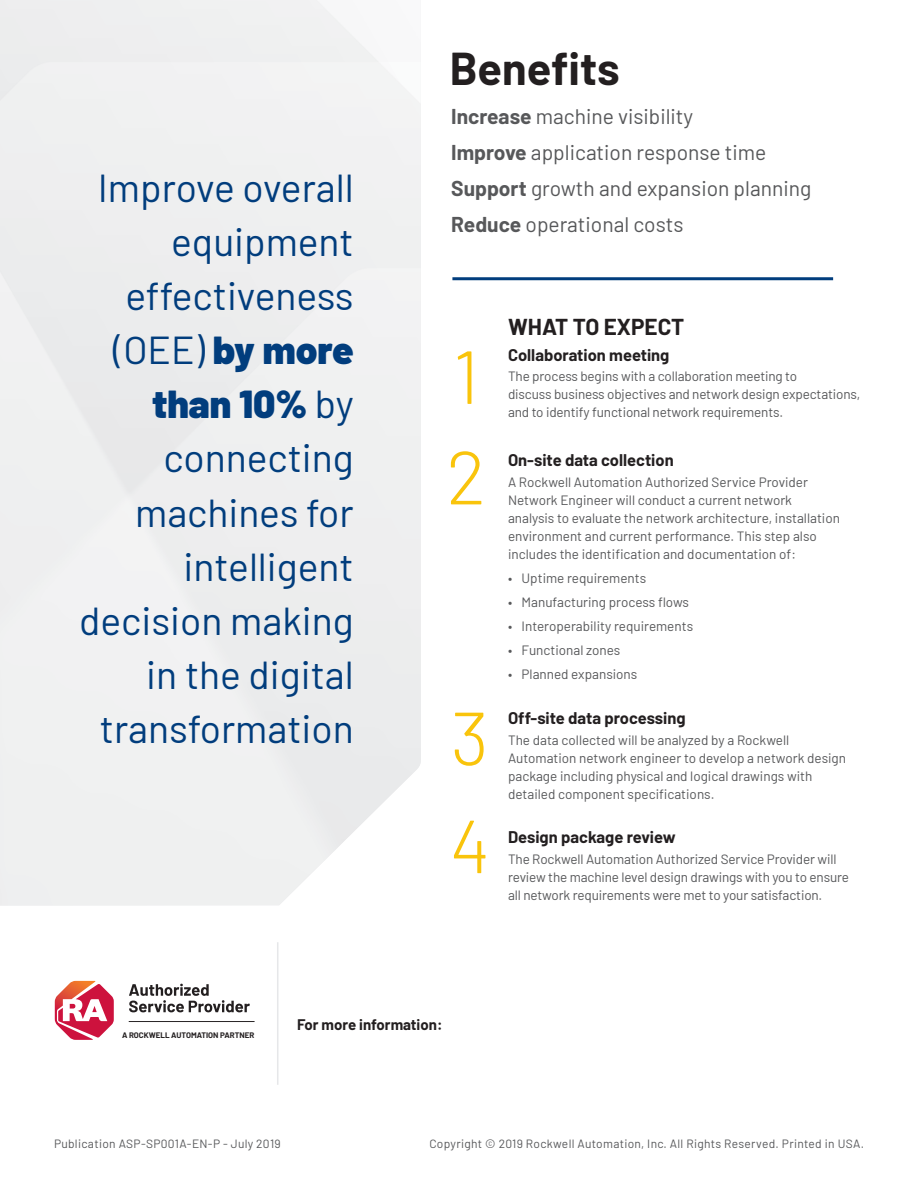
<style>
.page{position:relative;width:918px;height:1188px;background:#fff}
.page>*{position:absolute;margin:0;border:0;box-sizing:border-box;transform-origin:0 0}
.Headline{font:300 75px "Barlow";color:#f9c40c}
.Header__6__words{font:700 45px "Barlow";color:#231f20}
.Callout{font:39px/54px "Barlow";color:#013d7d;text-align:right}
.Headline-2{font:700 22.5px "Barlow";color:#231f20}
.Callout-2{font:21px "Barlow";color:#57585a}
.Body{font:700 16.5px "Barlow";color:#231f20}
.t1{font:700 15px "Barlow";color:#231f20}
.Body-2{font:13.5px/18px "Barlow";letter-spacing:-.005em;color:#57585a}
.t2{font:12px "Barlow";letter-spacing:.025em;color:#57585a}
.t3{font:700 7.95px "Barlow";color:#231f20}
.s1{font-weight:900}
.s2{font-weight:700}
.s3{font-style:inherit}
</style>
<div class="page">
<hr style="left:452px;top:277px;width:381px;height:3px;background:#013d7d">
<svg style="left:55px;top:981px;width:59px;height:59px"></svg>
<hr style="left:129px;top:1021px;width:126px;height:1px;background:#231f20">
<svg style="left:129px;top:984px;width:121px;height:28px"></svg>
<hr style="left:277px;top:942px;width:1px;height:143px;background:#e6e7e9">
<p class="Callout" style="left:79px;top:158px;width:276px">Improve overall equipment effectiveness (OEE) <span class="s1">by more than 10%</span> by connecting machines for intelligent decision making in the digital transformation</p>
<p class="Header__6__words" style="left:450px;top:36px;width:172px">Benefits</p>
<p class="Callout-2" style="left:451px;top:102px;width:244px"><span class="s2">Increase</span> machine visibility</p>
<p class="Callout-2" style="left:451px;top:138px;width:317px"><span class="s2">Improve</span> application response time</p>
<p class="Callout-2" style="left:451px;top:174px;width:362px"><span class="s2">Support</span> growth and expansion planning</p>
<p class="Callout-2" style="left:451px;top:210px;width:234px"><span class="s2">Reduce</span> operational costs</p>
<p class="Headline" style="left:453px;top:323px;width:28px">1</p>
<p class="Headline" style="left:446px;top:424px;width:41px">2</p>
<p class="Headline" style="left:451px;top:684px;width:40px">3</p>
<p class="Headline" style="left:450px;top:792px;width:42px">4</p>
<p class="Headline-2" style="left:508px;top:310px;width:178px">WHAT TO EXPECT</p>
<p class="Body" style="left:508px;top:342px;width:163px">Collaboration meeting</p>
<p class="Body-2" style="left:508px;top:366px;width:354px">The process begins with a collaboration meeting to<br>discuss business objectives and network design expectations, and to identify functional network requirements.</p>
<p class="Body" style="left:508px;top:448px;width:167px">On-site data collection</p>
<p class="Body-2" style="left:508px;top:472px;width:333px">A Rockwell Automation Authorized Service Provider Network Engineer will conduct a current network analysis to evaluate the network architecture, installation environment and current performance. This step also includes the identification and documentation of:</p>
<p class="Body-2" style="left:508px;top:568px;width:140px">• Uptime requirements</p>
<p class="Body-2" style="left:508px;top:592px;width:182px">• Manufacturing process flows</p>
<p class="Body-2" style="left:508px;top:616px;width:187px">• Interoperability requirements</p>
<p class="Body-2" style="left:508px;top:640px;width:114px">• Functional zones</p>
<p class="Body-2" style="left:508px;top:664px;width:131px">• Planned expansions</p>
<p class="Body" style="left:508px;top:706px;width:179px">Off-site data processing</p>
<p class="Body-2" style="left:508px;top:731px;width:340px">The data collected will be analyzed by a Rockwell Automation network engineer to develop a network design package including physical and logical drawings with detailed component specifications.</p>
<p class="Body" style="left:508px;top:825px;width:169px">Design package review</p>
<p class="Body-2" style="left:508px;top:849px;width:342px">The Rockwell Automation Authorized Service Provider will review the machine level design drawings with you to ensure all network requirements were met to your satisfaction.</p>
<p class="t3" style="left:122px;top:1029px;width:134px">A ROCKWELL AUTOMATION PARTNER</p>
<p class="t1" style="left:297px;top:1014px;width:147px">For more information:</p>
<p class="t2" style="left:54px;top:1134px;width:228px">Publication ASP-SP001A-EN-P - Ju<span class="s3">ly</span> 2019</p>
<p class="t2" style="left:429px;top:1134px;width:436px">Copyright © 2019 Rockwell Automation, Inc. All Rights Reserved. Printed in USA.</p>
</div>
